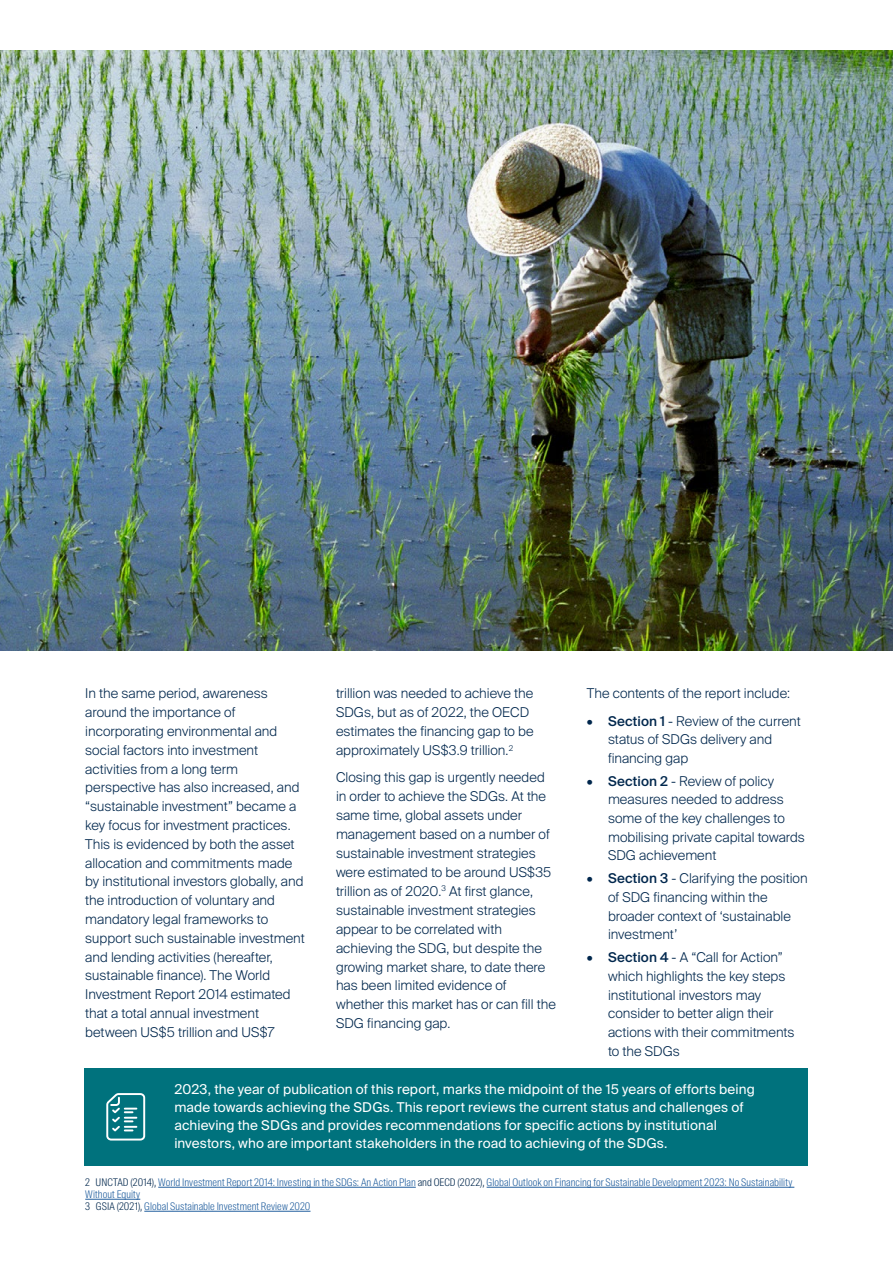
<style>
.page{position:relative;width:893px;height:1263px;background:#fff}
.page>*{position:absolute;margin:0;border:0;box-sizing:border-box;transform-origin:0 0}
.t1{font:300 13.5px/18.8px "Suisse Intl";color:#00274d}
.t2{font:13.5px/18px "Suisse Intl";letter-spacing:.01em;color:#fff}
.t3{font:300 10.5px/12px "Suisse Intl Cond";letter-spacing:.01em;color:#215e9e}
.s1{font-weight:500}
.s2{color:#00274d}
</style>
<div class="page">
<div style="left:85px;top:1068px;width:723px;height:98px;background:#00727d"></div>
<svg style="left:106px;top:1093px;width:40px;height:48px"></svg>
<img style="left:0;top:51px;width:893px;height:599px">
<hr style="left:158px;top:1187px;width:258px;height:1px;background:#215e9e">
<hr style="left:487px;top:1187px;width:307px;height:1px;background:#215e9e">
<hr style="left:85px;top:1199px;width:55px;height:1px;background:#215e9e">
<hr style="left:144px;top:1211px;width:166px;height:1px;background:#215e9e">
<p class="t1" style="left:85px;top:684px;width:221px">In the same period, awareness around the importance of incorporating environmental and social factors into investment activities from a long term perspective has also increased, and “sustainable investment” became a key focus for investment practices.<br>This is evidenced by both the asset allocation and commitments made by institutional investors globally, and the introduction of voluntary and mandatory legal frameworks to support such sustainable investment and lending activities (hereafter, sustainable finance). The World Investment Report 2014 estimated that a total annual investment between US$5 trillion and US$7</p>
<p class="t1" style="left:336px;top:684px;width:199px">trillion was needed to achieve the<br>SDGs, but as of 2022, the OECD estimates the financing gap to be approximately US$3.9 trillion.<sup>2</sup></p>
<p class="t1" style="left:587px;top:684px;width:205px">The contents of the report include:</p>
<p class="t1" style="left:608px;top:711px;width:194px;text-indent:-21px"><span class="s1">• Section 1</span> - Review of the current status of SDGs delivery and financing gap</p>
<p class="t1" style="left:608px;top:772px;width:198px;text-indent:-21px"><span class="s1">• Section 2</span> - Review of policy measures needed to address some of the key challenges to mobilising private capital towards<br>SDG achievement</p>
<p class="t1" style="left:608px;top:869px;width:201px;text-indent:-21px"><span class="s1">• Section 3</span> - Clarifying the position of SDG financing within the broader context of ‘sustainable investment’</p>
<p class="t1" style="left:608px;top:948px;width:188px;text-indent:-21px"><span class="s1">• Section 4</span> - A “Call for Action” which highlights the key steps institutional investors may consider to better align their actions with their commitments to the SDGs</p>
<p class="t2" style="left:174px;top:1080px;width:582px">2023, the year of publication of this report, marks the midpoint of the 15 years of efforts being made towards achieving the SDGs. This report reviews the current status and challenges of achieving the SDGs and provides recommendations for specific actions by institutional investors, who are important stakeholders in the road to achieving of the SDGs.</p>
<p class="t3" style="left:85px;top:1176px;width:709px"><span class="s2">2 UNCTAD (2014),</span> World Investment Report 2014: Investing in the SDGs: An Action Plan <span class="s2">and OECD (2022),</span> Global Outlook on Financing for Sustainable Development 2023: No Sustainability<br>Without Equity<br><span class="s2">3 GSIA (2021),</span> Global Sustainable Investment Review 2020</p>
<p class="t1" style="left:336px;top:768px;width:221px">Closing this gap is urgently needed in order to achieve the SDGs. At the same time, global assets under management based on a number of sustainable investment strategies were estimated to be around US$35 trillion as of 2020.<sup>3</sup> At first glance, sustainable investment strategies appear to be correlated with achieving the SDG, but despite the growing market share, to date there has been limited evidence of whether this market has or can fill the<br>SDG financing gap.</p>
</div>
